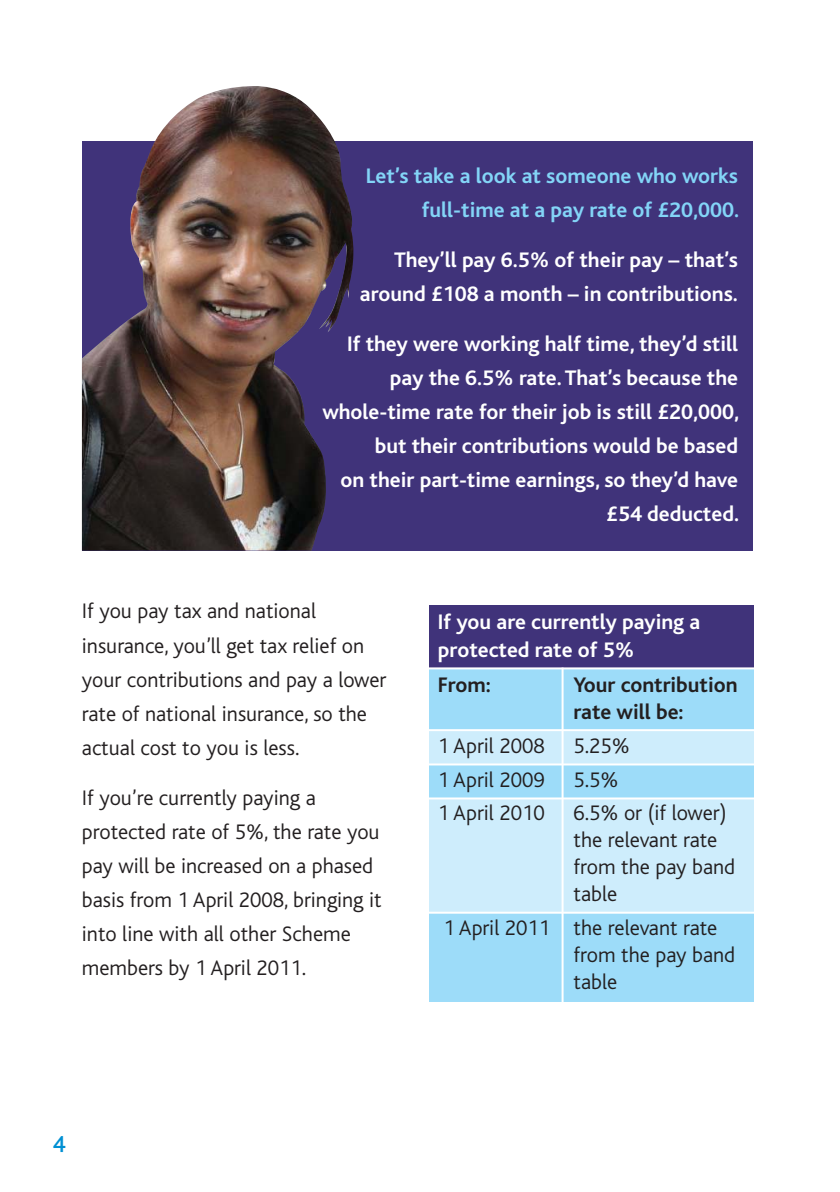
<style>
.page{position:relative;width:840px;height:1192px;background:#fff}
.page>*{position:absolute;margin:0;border:0;box-sizing:border-box;transform-origin:0 0}
.t1{font:500 24px "Bliss";color:#0090d3}
.t2{font:300 22px/34px "Bliss";color:#231f20}
.t3{font:700 22px/34px "Bliss";color:#fff;text-align:right}
.t4{font:700 22px/34px "Bliss";color:#83d5f7;text-align:right}
.t5{font:700 22px/27px "Bliss";color:#231f20}
</style>
<div class="page">
<div style="left:428px;top:663px;width:325px;height:338px;background:#ceedfc"></div>
<div style="left:428px;top:912px;width:325px;height:89px;background:#9ddcf9"></div>
<div style="left:428px;top:765px;width:325px;height:33px;background:#9ddcf9"></div>
<div style="left:428px;top:663px;width:325px;height:66px;background:#9ddcf9"></div>
<div style="left:428px;top:605px;width:325px;height:63px;background:#40337a"></div>
<div style="left:82px;top:141px;width:670px;height:409px;background:#40337a"></div>
<img style="left:82px;top:86px;width:272px;height:464px">
<hr style="left:561px;top:667px;width:2px;height:338px;background:#fff">
<hr style="left:417px;top:667px;width:355px;height:2px;background:#fff">
<hr style="left:417px;top:729px;width:355px;height:2px;background:#fff">
<hr style="left:417px;top:763px;width:355px;height:2px;background:#fff">
<hr style="left:417px;top:797px;width:355px;height:2px;background:#fff">
<hr style="left:417px;top:911px;width:355px;height:2px;background:#fff">
<p class="t4" style="left:366px;top:160px;width:374px">Let’s take a look at someone who works full-time at a pay rate of £20,000.</p>
<p class="t3" style="left:359px;top:244px;width:379px">They’ll pay 6.5% of their pay – that’s around £108 a month – in contributions.</p>
<p class="t3" style="left:322px;top:328px;width:418px">If they were working half time, they’d still pay the 6.5% rate. That’s because the whole-time rate for their job is still £20,000, but their contributions would be based<br>on their part-time earnings, so they’d have £54 deducted.</p>
<p class="t2" style="left:82px;top:596px;width:306px">If you pay tax and national insurance, you’ll get tax relief on your contributions and pay a lower rate of national insurance, so the actual cost to you is less.</p>
<p class="t2" style="left:82px;top:782px;width:301px">If you’re currently paying a protected rate of 5%, the rate you pay will be increased on a phased basis from 1 April 2008, bringing it into line with all other Scheme members by 1 April 2011.</p>
<p class="t3" style="left:438px;top:610px;width:264px;line-height:27px;text-align:left">If you are currently paying a protected rate of 5%</p>
<p class="t5" style="left:438px;top:673px;width:54px">From:</p>
<p class="t5" style="left:573px;top:673px;width:165px">Your contribution rate will be:</p>
<p class="t2" style="left:438px;top:730px;width:108px">1 April 2008</p>
<p class="t2" style="left:573px;top:730px;width:58px">5.25%</p>
<p class="t2" style="left:438px;top:764px;width:108px">1 April 2009</p>
<p class="t2" style="left:573px;top:764px;width:46px">5.5%</p>
<p class="t2" style="left:438px;top:798px;width:108px">1 April 2010</p>
<p class="t2" style="left:573px;top:801px;width:163px;line-height:27px">6.5% or (if lower) the relevant rate from the pay band table</p>
<p class="t2" style="left:573px;top:916px;width:163px;line-height:27px;text-indent:-130px">1 April 2011 the relevant rate from the pay band table</p>
<p class="t1" style="left:53px;top:1135px;width:14px">4</p>
</div>
